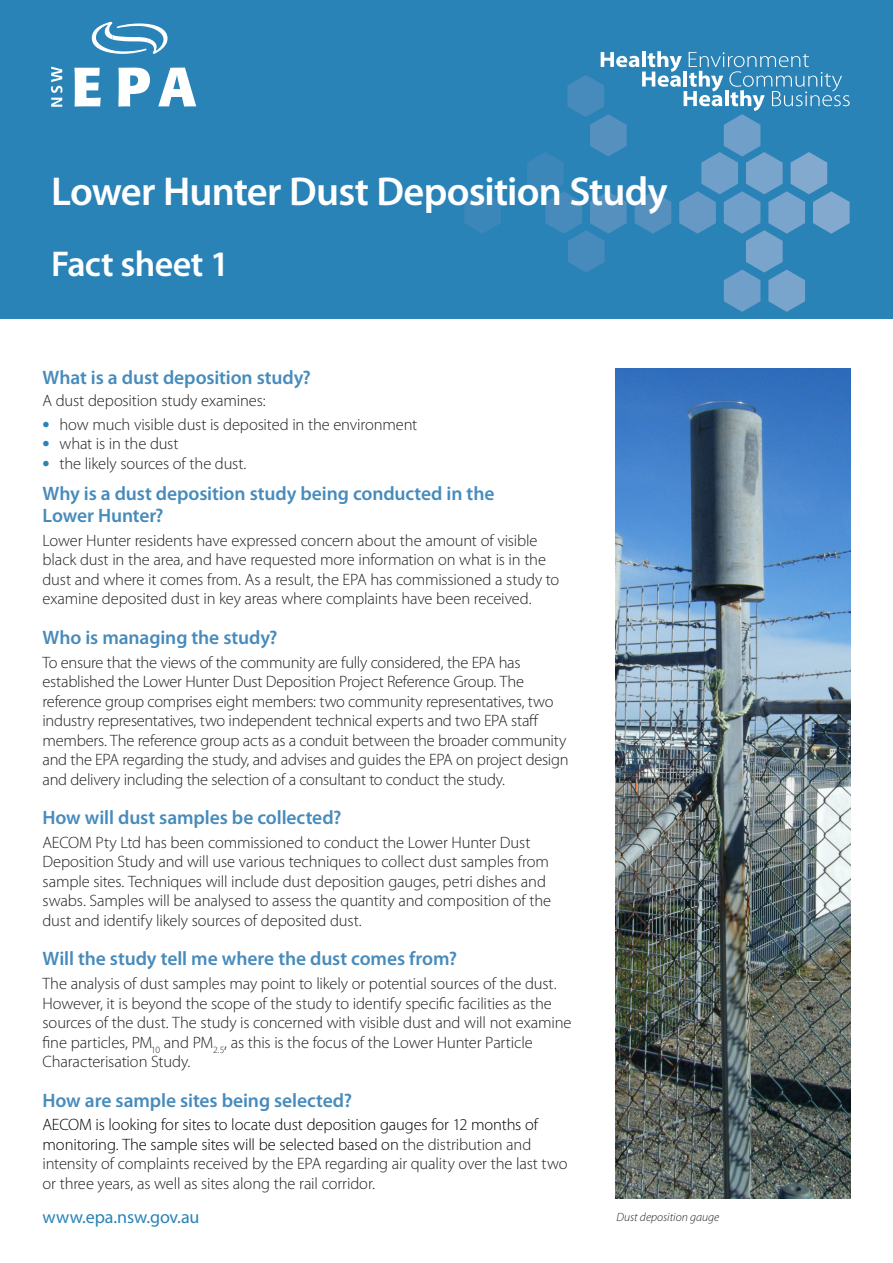
<style>
.page{position:relative;width:893px;height:1263px;background:#fff}
.page>*{position:absolute;margin:0;border:0;box-sizing:border-box;transform-origin:0 0}
._01_Main_Header_-_wh{font:600 40.5px "Myriad Pro";letter-spacing:-.02em;color:#fff}
._01_Heading_2{font:600 36px "Myriad Pro";letter-spacing:-.02em;color:#fff}
._01_Heading_4{font:600 19.5px/22.5px "Myriad Pro";letter-spacing:-.005em;color:#478bbc}
._06_Contact_Details{font:18px "Myriad Pro";letter-spacing:-.005em;color:#2a83b7}
._04_Body_Copy{font:300 16.5px/19.5px "Myriad Pro";letter-spacing:-.01em;color:#231f20}
._04_Body_before_bull{font:300 16.5px "Myriad Pro";letter-spacing:-.005em;color:#231f20}
._05_Caption{font:italic 300 12px "Myriad Pro";color:#231f20}
.s1{font-weight:700;font-size:21px;color:#2a83b7}
.s2{color:#000}
</style>
<div class="page">
<div style="left:0;top:0;width:893px;height:319px;background:#2a83b7"></div>
<svg style="left:464px;top:192px;width:37px;height:41px"></svg>
<svg style="left:51px;top:67px;width:11px;height:40px"></svg>
<svg style="left:74px;top:68px;width:27px;height:39px"></svg>
<svg style="left:118px;top:68px;width:32px;height:39px"></svg>
<svg style="left:158px;top:68px;width:38px;height:39px"></svg>
<svg style="left:92px;top:22px;width:76px;height:32px"></svg>
<svg style="left:527px;top:51px;width:323px;height:261px"></svg>
<img style="left:615px;top:369px;width:235px;height:829px">
<p class="_01_Main_Header_-_wh" style="left:51px;top:165px;width:618px">Lower Hunter Dust Deposition Study</p>
<p class="_01_Heading_2" style="left:51px;top:240px;width:180px">Fact sheet 1</p>
<p class="_01_Heading_4" style="left:43px;top:365px;width:270px">What is a dust deposition study?</p>
<p class="_04_Body_before_bull" style="left:43px;top:391px;width:225px">A dust deposition study examines:</p>
<p class="_04_Body_Copy" style="left:43px;top:415px;width:376px"><span class="s1">•</span> how much visible dust is deposited in the environment</p>
<p class="_04_Body_Copy" style="left:43px;top:434px;width:138px"><span class="s1">•</span> what is in the dust</p>
<p class="_04_Body_Copy" style="left:43px;top:454px;width:205px"><span class="s1">•</span> the likely sources of the dust.</p>
<p class="_01_Heading_4" style="left:43px;top:481px;width:453px">Why is a dust deposition study being conducted in the<br>Lower Hunter?</p>
<p class="_04_Body_Copy" style="left:43px;top:531px;width:518px">Lower Hunter residents have expressed concern about the amount of visible black dust in the area, and have requested more information on what is in the dust and where it comes from. As a result, the EPA has commissioned a study to examine deposited dust in key areas where complaints have been received.</p>
<p class="_01_Heading_4" style="left:43px;top:625px;width:236px">Who is managing the study?</p>
<p class="_04_Body_Copy" style="left:43px;top:653px;width:527px">To ensure that the views of the community are fully considered, the EPA has established the Lower Hunter Dust Deposition Project Reference Group. The reference group comprises eight members: two community representatives, two industry representatives, two independent technical experts and two EPA staff members. The reference group acts as a conduit between the broader community and the EPA regarding the study, and advises and guides the EPA on project design and delivery including the selection of a consultant to conduct the study.</p>
<p class="_01_Heading_4" style="left:43px;top:806px;width:301px">How will dust samples be collected?</p>
<p class="_04_Body_Copy" style="left:43px;top:833px;width:510px">AECOM Pty Ltd has been commissioned to conduct the Lower Hunter Dust Deposition Study and will use various techniques to collect dust samples from sample sites. Techniques will include dust deposition gauges, petri dishes and swabs. Samples will be analysed to assess the quantity and composition of the dust and identify likely sources of deposited dust.</p>
<p class="_01_Heading_4" style="left:43px;top:947px;width:416px">Will the study tell me where the dust comes from?</p>
<p class="_04_Body_Copy" style="left:43px;top:974px;width:530px">The analysis of dust samples may point to likely or potential sources of the dust.<br>However, it is beyond the scope of the study to identify specific facilities as the sources of the dust. The study is concerned with visible dust and will not examine fine particles, PM<sub>10</sub> and PM<sub>2.5</sub>, as this is the focus of the Lower Hunter Particle Characterisation Study.</p>
<p class="_01_Heading_4" style="left:43px;top:1088px;width:311px">How are sample sites being selected?</p>
<p class="_04_Body_Copy" style="left:43px;top:1115px;width:527px"><span class="s2">AECOM is looking for sites to locate dust deposition gauges for 12 months of monitoring. The sample sites will be selected based on</span> the distribution and intensity of complaints received by the EPA regarding air quality over the last two or three years, as well as sites along the rail corridor.</p>
<p class="_06_Contact_Details" style="left:43px;top:1207px;width:158px">www.epa.nsw.gov.au</p>
<p class="_05_Caption" style="left:616px;top:1210px;width:104px">Dust deposition gauge</p>
</div>
